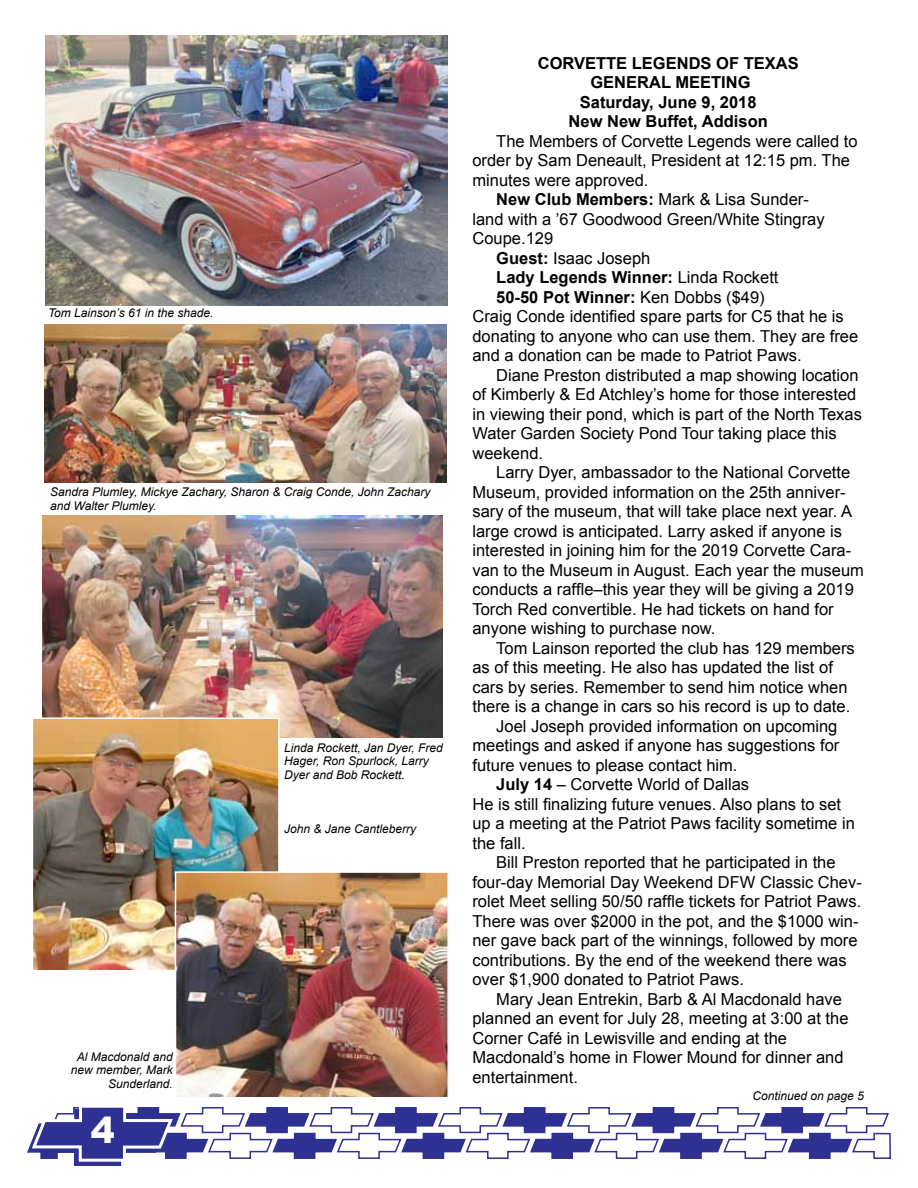
<style>
.page{position:relative;width:918px;height:1188px;background:#fff}
.page>*{position:absolute;margin:0;border:0;box-sizing:border-box;transform-origin:0 0}
.t1{font:900 36px "Arial";color:#fff}
.t2{font:16.5px "Arial";color:#000}
.t3{font:700 16.5px/19.5px "Arial";color:#000;text-align:center}
.t4{font:italic 12px/13.5px "Arial";color:#000}
.s1{font-weight:700}
.s2{font-weight:400}
</style>
<div class="page">
<img style="left:42px;top:515px;width:400px;height:223px">
<img style="left:35px;top:720px;width:242px;height:249px">
<div style="left:32px;top:717px;width:248px;height:256px;border:2px solid #fff"></div>
<svg style="left:27px;top:1107px;width:864px;height:59px"></svg>
<img style="left:45px;top:35px;width:402px;height:270px">
<img style="left:178px;top:874px;width:268px;height:222px">
<div style="left:175px;top:871px;width:274px;height:229px;border:2px solid #fff"></div>
<img style="left:44px;top:324px;width:402px;height:158px">
<p class="t4" style="left:48px;top:306px;width:167px">Tom Lainson’s 61 in the shade.</p>
<p class="t4" style="left:50px;top:486px;width:382px">Sandra Plumley, Mickye Zachary, Sharon &amp; Craig Conde, John Zachary and Walter Plumley.</p>
<p class="t4" style="left:284px;top:741px;width:160px">Linda Rockett, Jan Dyer, Fred<br>Hager, Ron Spurlock, Larry<br>Dyer and Bob Rockett.</p>
<p class="t4" style="left:71px;top:1050px;width:104px;text-align:right">Al Macdonald and new member, Mark<br>Sunderland.</p>
<h1 class="t1" style="left:91px;top:1104px;width:26px">4</h1>
<p class="t4" style="left:284px;top:822px;width:134px">John &amp; Jane Cantleberry</p>
<p class="t3" style="left:538px;top:54px;width:262px">CORVETTE LEGENDS OF TEXAS<br>GENERAL MEETING<br>Saturday, June 9, 2018<br>New New Buffet, Addison</p>
<p class="t2" style="left:496px;top:130px;width:363px">The Members of Corvette Legends were called to</p>
<p class="t2" style="left:472px;top:150px;width:379px">order by Sam Deneault, President at 12:15 pm. The</p>
<p class="t2" style="left:472px;top:169px;width:178px">minutes were approved.</p>
<p class="t2" style="left:496px;top:189px;width:314px"><span class="s1">New Club Members:</span> Mark &amp; Lisa Sunder-</p>
<p class="t2" style="left:472px;top:208px;width:354px">land with a ’67 Goodwood Green/White Stingray</p>
<p class="t2" style="left:472px;top:228px;width:82px">Coupe.129</p>
<p class="t2" style="left:496px;top:247px;width:156px"><span class="s1">Guest:</span> Isaac Joseph</p>
<p class="t3" style="left:496px;top:268px;width:284px">Lady Legends Winner: <span class="s2">Linda Rockett</span></p>
<p class="t3" style="left:496px;top:288px;width:270px">50-50 Pot Winner: <span class="s2">Ken Dobbs ($49)</span></p>
<p class="t2" style="left:472px;top:306px;width:373px">Craig Conde identified spare parts for C5 that he is</p>
<p class="t2" style="left:472px;top:325px;width:387px">donating to anyone who can use them. They are free</p>
<p class="t2" style="left:472px;top:345px;width:331px">and a donation can be made to Patriot Paws.</p>
<p class="t2" style="left:496px;top:364px;width:364px">Diane Preston distributed a map showing location</p>
<p class="t2" style="left:472px;top:384px;width:385px">of Kimberly &amp; Ed Atchley’s home for those interested</p>
<p class="t2" style="left:472px;top:403px;width:391px">in viewing their pond, which is part of the North Texas</p>
<p class="t2" style="left:472px;top:423px;width:366px">Water Garden Society Pond Tour taking place this</p>
<p class="t2" style="left:472px;top:442px;width:72px">weekend.</p>
<p class="t2" style="left:496px;top:462px;width:355px">Larry Dyer, ambassador to the National Corvette</p>
<p class="t2" style="left:472px;top:481px;width:375px">Museum, provided information on the 25th anniver-</p>
<p class="t2" style="left:472px;top:501px;width:381px">sary of the museum, that will take place next year. A</p>
<p class="t2" style="left:472px;top:520px;width:371px">large crowd is anticipated. Larry asked if anyone is</p>
<p class="t2" style="left:472px;top:540px;width:380px">interested in joining him for the 2019 Corvette Cara-</p>
<p class="t2" style="left:472px;top:559px;width:393px">van to the Museum in August. Each year the museum</p>
<p class="t2" style="left:472px;top:579px;width:383px">conducts a raffle–this year they will be giving a 2019</p>
<p class="t2" style="left:472px;top:598px;width:363px">Torch Red convertible. He had tickets on hand for</p>
<p class="t2" style="left:472px;top:618px;width:245px">anyone wishing to purchase now.</p>
<p class="t2" style="left:496px;top:637px;width:360px">Tom Lainson reported the club has 129 members</p>
<p class="t2" style="left:472px;top:657px;width:362px">as of this meeting. He also has updated the list of</p>
<p class="t2" style="left:472px;top:676px;width:377px">cars by series. Remember to send him notice when</p>
<p class="t2" style="left:472px;top:696px;width:379px">there is a change in cars so his record is up to date.</p>
<p class="t2" style="left:496px;top:715px;width:343px">Joel Joseph provided information on upcoming</p>
<p class="t2" style="left:472px;top:735px;width:368px">meetings and asked if anyone has suggestions for</p>
<p class="t2" style="left:472px;top:754px;width:267px">future venues to please contact him.</p>
<p class="t2" style="left:496px;top:774px;width:254px"><span class="s1">July 14</span> – Corvette World of Dallas</p>
<p class="t2" style="left:472px;top:793px;width:370px">He is still finalizing future venues. Also plans to set</p>
<p class="t2" style="left:472px;top:813px;width:384px">up a meeting at the Patriot Paws facility sometime in</p>
<p class="t2" style="left:472px;top:832px;width:55px">the fall.</p>
<p class="t2" style="left:496px;top:852px;width:341px">Bill Preston reported that he participated in the</p>
<p class="t2" style="left:472px;top:871px;width:391px">four-day Memorial Day Weekend DFW Classic Chev-</p>
<p class="t2" style="left:472px;top:891px;width:390px">rolet Meet selling 50/50 raffle tickets for Patriot Paws.</p>
<p class="t2" style="left:472px;top:910px;width:388px">There was over $2000 in the pot, and the $1000 win-</p>
<p class="t2" style="left:472px;top:930px;width:387px">ner gave back part of the winnings, followed by more</p>
<p class="t2" style="left:472px;top:949px;width:376px">contributions. By the end of the weekend there was</p>
<p class="t2" style="left:472px;top:969px;width:273px">over $1,900 donated to Patriot Paws.</p>
<p class="t2" style="left:496px;top:988px;width:347px">Mary Jean Entrekin, Barb &amp; Al Macdonald have</p>
<p class="t2" style="left:472px;top:1008px;width:378px">planned an event for July 28, meeting at 3:00 at the</p>
<p class="t2" style="left:472px;top:1027px;width:316px">Corner Café in Lewisville and ending at the</p>
<p class="t2" style="left:472px;top:1047px;width:373px">Macdonald’s home in Flower Mound for dinner and</p>
<p class="t2" style="left:472px;top:1066px;width:107px">entertainment.</p>
<p class="t4" style="left:753px;top:1089px;width:113px">Continued on page 5</p>
</div>
